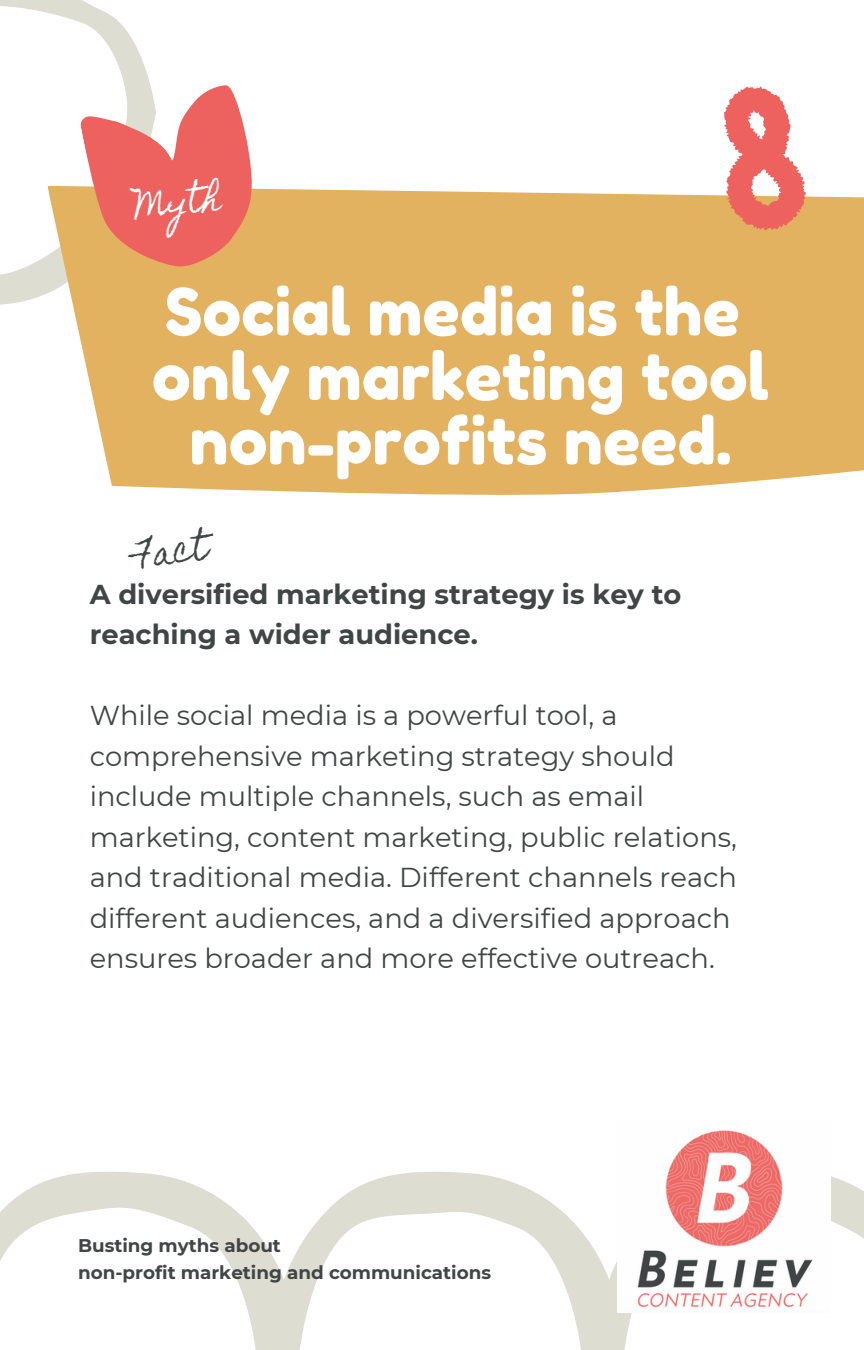
<style>
.page{position:relative;width:864px;height:1350px;background:#fff}
.page>*{position:absolute;margin:0;border:0;box-sizing:border-box;transform-origin:0 0}
.t1{font:64.8px/64.6px "Fredoka One";color:#fff;text-align:center}
.t2{font:31.5px "Homemade Apple";color:#414545}
.t3{font:31.5px "Homemade Apple";color:#fff}
.t4{font:27.22px/40.5px "Montserrat";color:#414545}
.t5{font:700 27.22px/40.5px "Montserrat";color:#414545}
.t6{font:700 18.22px "Montserrat";color:#414545}
</style>
<div class="page">
<svg style="left:0;top:0;width:150px;height:305px"></svg>
<svg style="left:48px;top:105px;width:816px;height:390px;fill:#e2b261"></svg>
<svg style="left:78px;top:82px;width:192px;height:200px"></svg>
<svg style="left:0;top:1171px;width:864px;height:179px"></svg>
<svg style="left:724px;top:86px;width:82px;height:144px"></svg>
<img style="left:618px;top:1130px;width:212px;height:183px">
<h2 class="t3" style="left:132px;top:190px;width:89px;rotate:-7deg">Myth</h2>
<p class="t1" style="left:152px;top:279px;width:619px">Social media is the only marketing tool non-profits need.</p>
<p class="t2" style="left:132px;top:538px;width:75px;rotate:-7deg">Fact</p>
<p class="t5" style="left:90px;top:574px;width:593px">A diversified marketing strategy is key to reaching a wider audience.</p>
<p class="t4" style="left:90px;top:695px;width:649px">While social media is a powerful tool, a comprehensive marketing strategy should include multiple channels, such as email marketing, content marketing, public relations, and traditional media. Different channels reach different audiences, and a diversified approach ensures broader and more effective outreach.</p>
<h2 class="t6" style="left:78px;top:1234px;width:204px">Busting myths about</h2>
<h3 class="t6" style="left:78px;top:1262px;width:415px">non-profit marketing and communications</h3>
</div>
